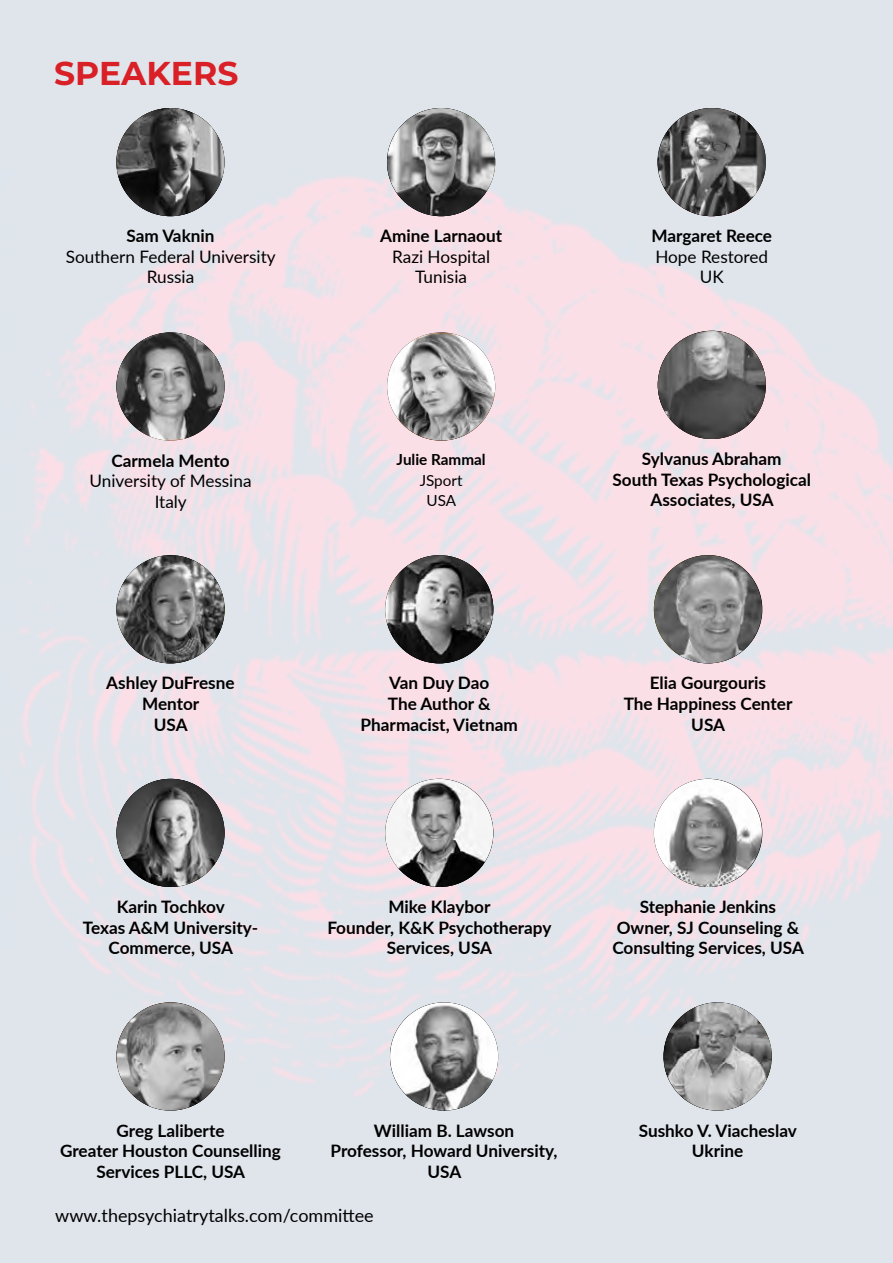
<style>
.page{position:relative;width:893px;height:1263px;background:#fff}
.page>*{position:absolute;margin:0;border:0;box-sizing:border-box;transform-origin:0 0}
.t1{font:700 33px "Montserrat";color:#d92027}
.t2{font:18px "Lato";color:#000}
.t3{font:700 17.1px/20.5px "Lato";color:#000;text-align:center}
.t4{font:17.1px/20.5px "Lato";color:#000;text-align:center}
.t5{font:700 15.3px "Lato";color:#000}
.t6{font:15.3px/20.5px "Lato";color:#000;text-align:center}
</style>
<div class="page">
<img style="left:0;top:0;width:893px;height:1263px">
<img style="left:387px;top:332px;width:108px;height:108px;border-radius:54px">
<svg style="left:116px;top:108px;width:108px;height:108px;background:#575757"></svg>
<svg style="left:116px;top:333px;width:108px;height:107px;background:#686868"></svg>
<svg style="left:116px;top:555px;width:108px;height:108px;background:#676767"></svg>
<svg style="left:116px;top:779px;width:108px;height:108px;background:#626262"></svg>
<svg style="left:116px;top:1002px;width:108px;height:108px;background:#9e9e9e"></svg>
<svg style="left:387px;top:108px;width:108px;height:108px;background:#7b7b7b"></svg>
<svg style="left:388px;top:334px;width:107px;height:107px;background:#a1a0a0"></svg>
<svg style="left:385px;top:555px;width:108px;height:108px;background:#5f5e5e"></svg>
<svg style="left:385px;top:779px;width:108px;height:108px"></svg>
<svg style="left:390px;top:1002px;width:108px;height:108px"></svg>
<svg style="left:657px;top:108px;width:108px;height:108px;background:#666"></svg>
<svg style="left:658px;top:331px;width:108px;height:108px;background:#636363"></svg>
<svg style="left:654px;top:555px;width:108px;height:108px;background:#848483"></svg>
<svg style="left:654px;top:779px;width:108px;height:108px"></svg>
<svg style="left:663px;top:1002px;width:108px;height:108px;background:#969696"></svg>
<h1 class="t1" style="left:54px;top:49px;width:186px">SPEAKERS</h1>
<p class="t3" style="left:126px;top:225px;width:90px">Sam Vaknin</p>
<p class="t4" style="left:66px;top:246px;width:211px">Southern Federal University<br>Russia</p>
<p class="t3" style="left:111px;top:449px;width:120px">Carmela Mento</p>
<p class="t4" style="left:90px;top:470px;width:164px">University of Messina<br>Italy</p>
<p class="t3" style="left:380px;top:225px;width:124px">Amine Larnaout</p>
<p class="t4" style="left:392px;top:246px;width:99px">Razi Hospital<br>Tunisia</p>
<p class="t5" style="left:397px;top:448px;width:90px">Julie Rammal</p>
<p class="t6" style="left:420px;top:469px;width:44px">JSport<br>USA</p>
<p class="t3" style="left:651px;top:225px;width:122px">Margaret Reece</p>
<p class="t4" style="left:655px;top:246px;width:114px">Hope Restored<br>UK</p>
<p class="t3" style="left:612px;top:448px;width:200px">Sylvanus Abraham<br>South Texas Psychological<br>Associates, USA</p>
<p class="t3" style="left:106px;top:672px;width:130px">Ashley DuFresne<br>Mentor<br>USA</p>
<p class="t3" style="left:624px;top:672px;width:170px">Elia Gourgouris<br>The Happiness Center<br>USA</p>
<p class="t3" style="left:361px;top:672px;width:159px">Van Duy Dao<br>The Author &amp;<br>Pharmacist, Vietnam</p>
<p class="t3" style="left:83px;top:896px;width:177px">Karin Tochkov<br>Texas A&amp;M University-<br>Commerce, USA</p>
<p class="t3" style="left:327px;top:896px;width:226px">Mike Klaybor<br>Founder, K&amp;K Psychotherapy<br>Services, USA</p>
<p class="t3" style="left:612px;top:896px;width:193px">Stephanie Jenkins<br>Owner, SJ Counseling &amp;<br>Consulting Services, USA</p>
<p class="t3" style="left:60px;top:1119px;width:222px">Greg Laliberte<br>Greater Houston Counselling<br>Services PLLC, USA</p>
<p class="t3" style="left:639px;top:1119px;width:160px">Sushko V. Viacheslav<br>Ukrine</p>
<p class="t3" style="left:331px;top:1119px;width:228px">William B. Lawson<br>Professor, Howard University,<br>USA</p>
<p class="t2" style="left:55px;top:1203px;width:320px">www.thepsychiatrytalks.com/committee</p>
</div>
